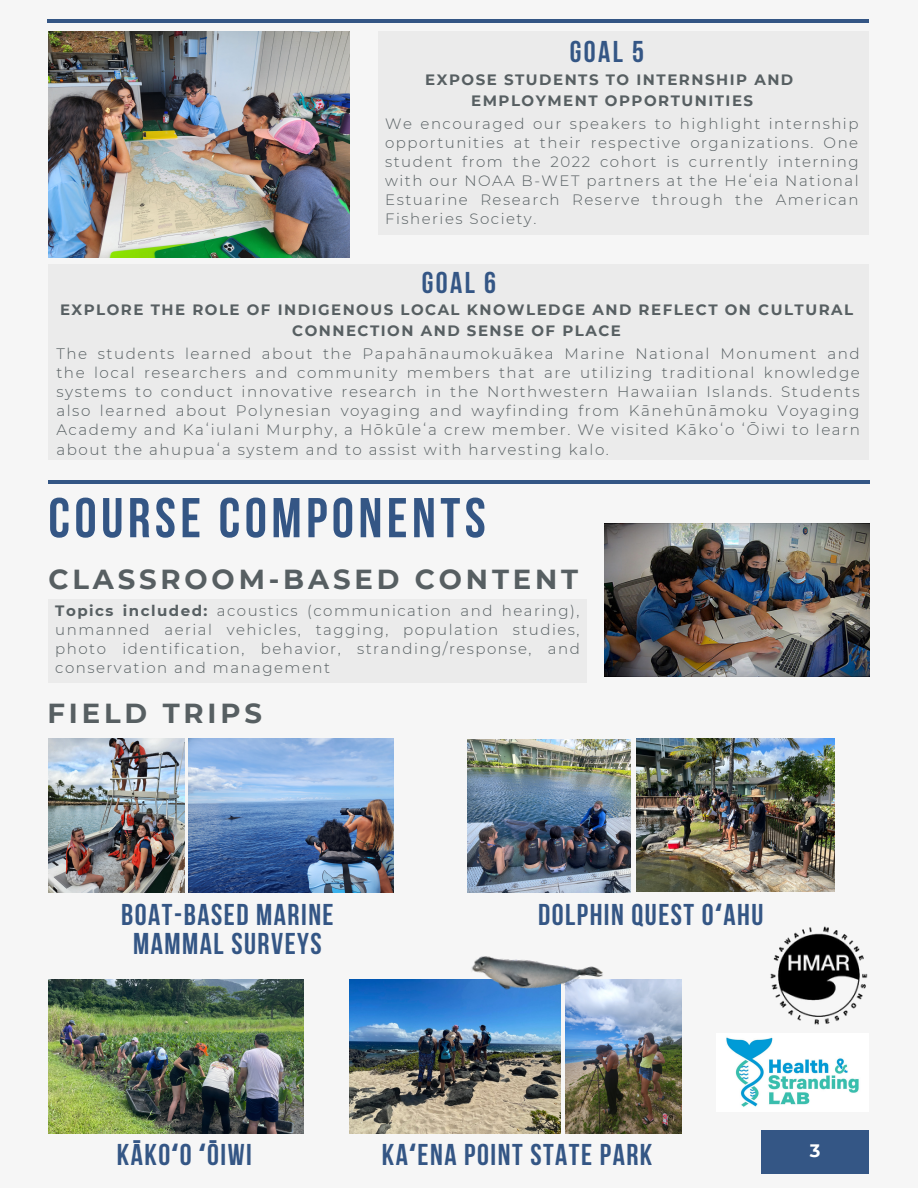
<style>
.page{position:relative;width:918px;height:1188px;background:#f6f6f6}
.page>*{position:absolute;margin:0;border:0;box-sizing:border-box;transform-origin:0 0}
.t1{font:700 55.95px "Bebas Neue";letter-spacing:.08em;color:#345685}
.t2{font:700 30px/29.2px "Bebas Neue";letter-spacing:.05em;color:#345685;text-align:center}
.t3{font:700 27.45px "Montserrat";letter-spacing:.14em;color:#575f62}
.t4{font:700 18px "Montserrat";color:#fff}
.t5{font:300 15.15px/19.2px "Montserrat";letter-spacing:.1em;color:#575f62;text-align:justify}
.t6{font:300 15px/19.2px "Montserrat";letter-spacing:.1em;color:#575f62;text-align:justify}
.t7{font:700 15px/20.2px "Montserrat";letter-spacing:.1em;color:#575f62;text-align:center}
.s1{font-weight:700}
.s2{font-family:"Noto Sans"}
</style>
<div class="page">
<hr style="left:47px;top:19px;width:822px;height:4px;background:#345685">
<img style="left:604px;top:524px;width:266px;height:153px">
<div style="left:48px;top:264px;width:821px;height:196px;background:#ebebeb"></div>
<div style="left:379px;top:31px;width:490px;height:203px;background:#ebebeb"></div>
<hr style="left:48px;top:480px;width:822px;height:4px;background:#345685">
<div style="left:48px;top:599px;width:539px;height:84px;background:#ebebeb"></div>
<img style="left:48px;top:739px;width:137px;height:154px">
<img style="left:350px;top:980px;width:210px;height:154px">
<img style="left:48px;top:980px;width:256px;height:153px">
<img style="left:467px;top:739px;width:163px;height:153px">
<img style="left:188px;top:739px;width:205px;height:154px">
<img style="left:565px;top:980px;width:116px;height:154px">
<img style="left:636px;top:739px;width:198px;height:153px">
<img style="left:770px;top:926px;width:98px;height:99px">
<img style="left:726px;top:1037px;width:133px;height:70px">
<div style="left:761px;top:1130px;width:108px;height:44px;background:#345685"></div>
<img style="left:458px;top:956px;width:155px;height:78px">
<img style="left:48px;top:32px;width:302px;height:226px">
<p class="t2" style="left:570px;top:40px;width:76px">GOAL 5</p>
<p class="t7" style="left:425px;top:70px;width:370px">EXPOSE STUDENTS TO INTERNSHIP AND</p>
<p class="t7" style="left:471px;top:90px;width:283px">EMPLOYMENT OPPORTUNITIES</p>
<p class="t6" style="left:385px;top:114px;width:475px">We encouraged our speakers to highlight internship opportunities at their respective organizations. One student from the 2022 cohort is currently interning with our NOAA B-WET partners at the Heʻeia National Estuarine Research Reserve through the American Fisheries Society.</p>
<p class="t2" style="left:422px;top:271px;width:76px">GOAL 6</p>
<p class="t7" style="left:60px;top:300px;width:795px">EXPLORE THE ROLE OF INDIGENOUS LOCAL KNOWLEDGE AND REFLECT ON CULTURAL<br>CONNECTION AND SENSE OF PLACE</p>
<p class="t5" style="left:56px;top:344px;width:805px">The students learned about the Papahānaumokuākea Marine National Monument and the local researchers and community members that are utilizing traditional knowledge systems to conduct innovative research in the Northwestern Hawaiian Islands. Students also learned about Polynesian voyaging and wayfinding from Kānehūnāmoku Voyaging Academy and Kaʻiulani Murphy, a Hōkūleʻa crew member. We visited Kākoʻo ʻŌiwi to learn about the ahupuaʻa system and to assist with harvesting kalo.</p>
<p class="t1" style="left:48px;top:495px;width:439px">COURSE COMPONENTS</p>
<p class="t3" style="left:48px;top:563px;width:531px">CLASSROOM-BASED CONTENT</p>
<p class="t6" style="left:55px;top:601px;width:526px"><span class="s1">Topics included:</span> acoustics (communication and hearing), unmanned aerial vehicles, tagging, population studies, photo identification, behavior, stranding/response, and conservation and management</p>
<p class="t3" style="left:47px;top:697px;width:216px">FIELD TRIPS</p>
<p class="t2" style="left:121px;top:903px;width:214px">BOAT-BASED MARINE<br>MAMMAL SURVEYS</p>
<p class="t2" style="left:538px;top:903px;width:227px">DOLPHIN QUEST O<span class="s2">ʻ</span>AHU</p>
<p class="t2" style="left:117px;top:1143px;width:137px">KĀKO<span class="s2">ʻ</span>O <span class="s2">ʻ</span>ŌIWI</p>
<p class="t2" style="left:382px;top:1143px;width:272px">KA<span class="s2">ʻ</span>ENA POINT STATE PARK</p>
<p class="t4" style="left:810px;top:1140px;width:12px">3</p>
</div>
